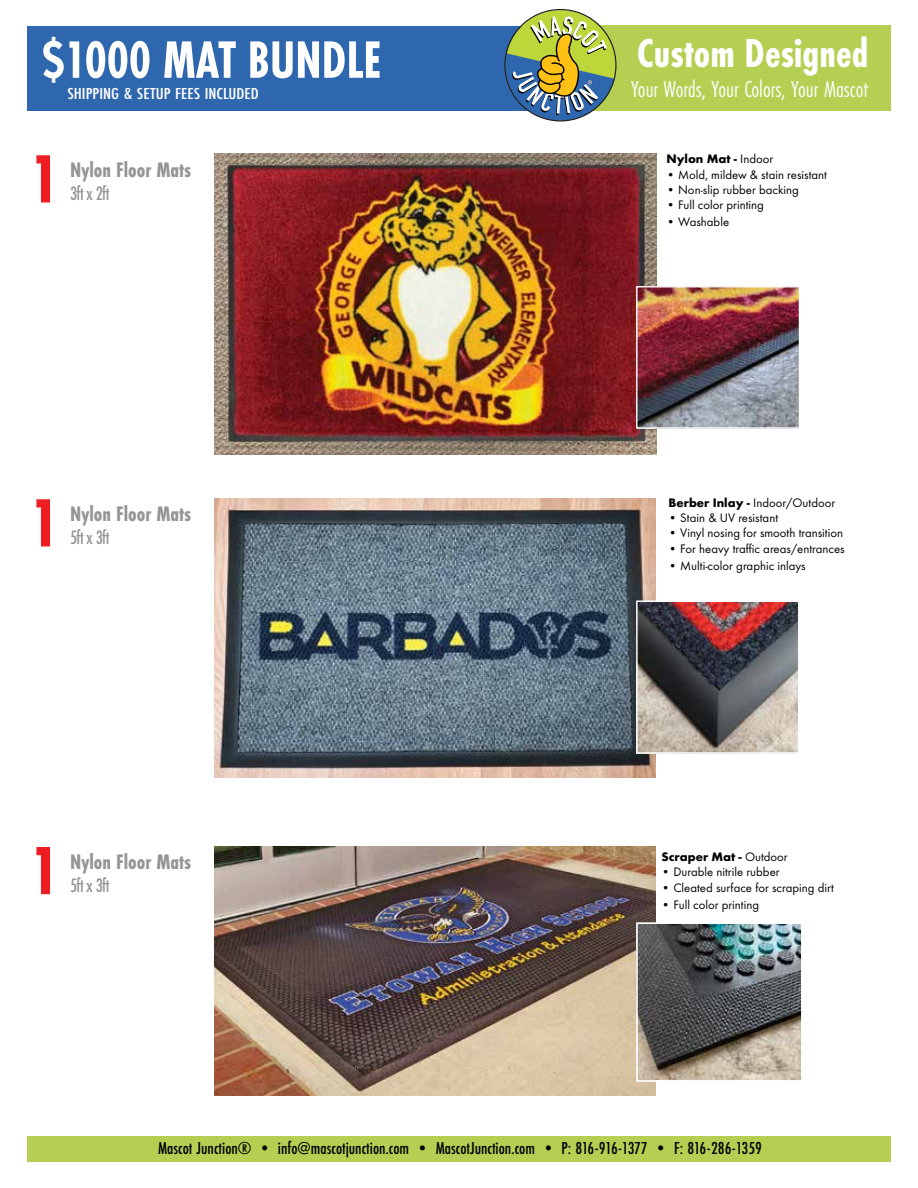
<style>
.page{position:relative;width:918px;height:1188px;background:#fff}
.page>*{position:absolute;margin:0;border:0;box-sizing:border-box;transform-origin:0 0}
.t1{font:700 70.8px "Futura PT Cond";color:#ed1d24}
.t2{font:700 54.6px "Futura PT Cond";color:#fff;scale:.93 1}
.t3{font:700 42px "Futura PT Cond";color:#fff}
.t4{font:24px "Futura PT Cond";color:#fff}
.t5{font:700 21.75px "Futura PT Cond";color:#939598}
.t6{font:500 20.1px "Futura PT Cond";letter-spacing:-.035em;color:#939598;scale:.94 1}
.t7{font:500 18px "Futura PT Cond";color:#000}
.t8{font:500 16.5px "Futura PT Cond";color:#fff;scale:1.18 1}
.t9{font:12.75px "Futura T";color:#000}
.t10{font:700 12.75px "Futura T";color:#000}
.s1{font-weight:400}
.s2{font-weight:700}
</style>
<div class="page">
<div style="left:27px;top:1136px;width:864px;height:26px;background:#b4cf52"></div>
<div style="left:27px;top:26px;width:674px;height:85px;background:#2f67af"></div>
<div style="left:569px;top:25px;width:322px;height:86px;background:#b4cf52"></div>
<svg style="left:504px;top:9px;width:112px;height:111px"></svg>
<img style="left:214px;top:847px;width:442px;height:249px">
<img style="left:639px;top:925px;width:161px;height:154px">
<div style="left:636px;top:922px;width:167px;height:160px;border:2px solid #fff"></div>
<img style="left:214px;top:499px;width:442px;height:278px">
<img style="left:638px;top:602px;width:160px;height:150px">
<div style="left:636px;top:600px;width:164px;height:154px;border:1px solid #fff"></div>
<img style="left:214px;top:153px;width:443px;height:301px">
<img style="left:638px;top:288px;width:160px;height:139px">
<div style="left:636px;top:286px;width:164px;height:143px;border:1px solid #fff"></div>
<h2 class="t2" style="left:42px;top:28px;width:366px">$1000 MAT BUNDLE</h2>
<h3 class="t3" style="left:637px;top:29px;width:233px">Custom Designed</h3>
<p class="t8" style="left:68px;top:84px;width:164px">SHIPPING &amp; SETUP FEES INCLUDED</p>
<h3 class="t4" style="left:631px;top:75px;width:239px">Your Words, Your Colors, Your Mascot</h3>
<h1 class="t1" style="left:29px;top:138px;width:32px">1</h1>
<h3 class="t5" style="left:70px;top:157px;width:122px">Nylon Floor Mats</h3>
<h3 class="t6" style="left:70px;top:181px;width:43px">3ft x 2ft</h3>
<h1 class="t1" style="left:29px;top:482px;width:32px">1</h1>
<h3 class="t5" style="left:70px;top:501px;width:122px">Nylon Floor Mats</h3>
<h3 class="t6" style="left:70px;top:525px;width:43px">5ft x 3ft</h3>
<p class="t10" style="left:666px;top:151px;width:108px">Nylon Mat - <span class="s1">Indoor</span></p>
<p class="t9" style="left:666px;top:167px;width:162px">• Mold, mildew &amp; stain resistant</p>
<p class="t9" style="left:666px;top:182px;width:134px">• Non-slip rubber backing</p>
<p class="t9" style="left:666px;top:198px;width:99px">• Full color printing</p>
<p class="t9" style="left:666px;top:215px;width:64px">• Washable</p>
<p class="t9" style="left:669px;top:495px;width:168px"><span class="s2">Berber Inlay -</span> Indoor/Outdoor</p>
<p class="t9" style="left:669px;top:510px;width:111px">• Stain &amp; UV resistant</p>
<p class="t9" style="left:669px;top:526px;width:176px">• Vinyl nosing for smooth transition</p>
<p class="t9" style="left:669px;top:541px;width:178px">• For heavy traffic areas/entrances</p>
<p class="t9" style="left:669px;top:558px;width:139px">• Multi-color graphic inlays</p>
<h1 class="t1" style="left:29px;top:830px;width:32px">1</h1>
<h3 class="t5" style="left:70px;top:849px;width:122px">Nylon Floor Mats</h3>
<h3 class="t6" style="left:70px;top:873px;width:43px">5ft x 3ft</h3>
<p class="t10" style="left:662px;top:849px;width:128px">Scraper Mat - <span class="s1">Outdoor</span></p>
<p class="t9" style="left:662px;top:865px;width:120px">• Durable nitrile rubber</p>
<p class="t9" style="left:662px;top:880px;width:174px">• Cleated surface for scraping dirt</p>
<p class="t9" style="left:662px;top:897px;width:99px">• Full color printing</p>
<h3 class="t7" style="left:158px;top:1138px;width:605px">Mascot Junction® • info@mascotjunction.com • MascotJunction.com • P: 816-916-1377 • F: 816-286-1359</h3>
</div>
